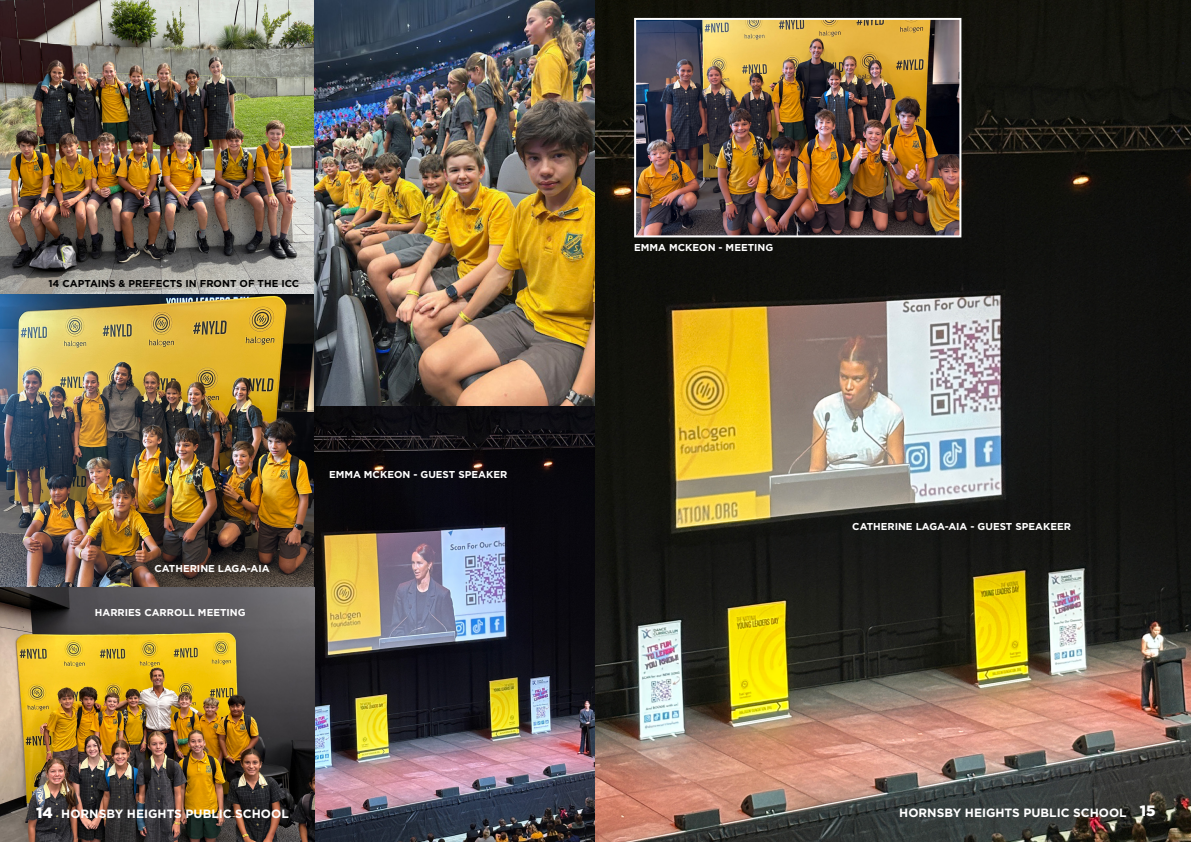
<style>
.page{position:relative;width:1191px;height:842px;background:#fff}
.page>*{position:absolute;margin:0;border:0;box-sizing:border-box;transform-origin:0 0}
.t1{font:700 12px "Gotham";color:#fff}
.t2{font:700 10px "Gotham";color:#fff}
.t3{font:700 10px "Gotham";color:#000}
.s1{font-weight:900;font-size:15px}
</style>
<div class="page">
<img style="left:0;top:0;width:1191px;height:842px">
<img style="left:637px;top:21px;width:321px;height:213px">
<div style="left:634px;top:18px;width:327px;height:219px;border:2px solid #fff"></div>
<p class="t3" style="left:48px;top:276px;width:252px">14 CAPTAINS &amp; PREFECTS IN FRONT OF THE ICC</p>
<p class="t2" style="left:155px;top:562px;width:117px">CATHERINE LAGA-AIA</p>
<p class="t2" style="left:95px;top:606px;width:152px">HARRIES CARROLL MEETING</p>
<p class="t2" style="left:329px;top:468px;width:180px">EMMA MCKEON - GUEST SPEAKER</p>
<p class="t2" style="left:634px;top:241px;width:141px">EMMA MCKEON - MEETING</p>
<p class="t2" style="left:852px;top:520px;width:220px">CATHERINE LAGA-AIA - GUEST SPEAKEER</p>
<p class="t1" style="left:36px;top:805px;width:254px"><span class="s1">14</span> HORNSBY HEIGHTS PUBLIC SCHOOL</p>
<p class="t1" style="left:899px;top:804px;width:258px">HORNSBY HEIGHTS PUBLIC SCHOOL <span class="s1">15</span></p>
</div>
